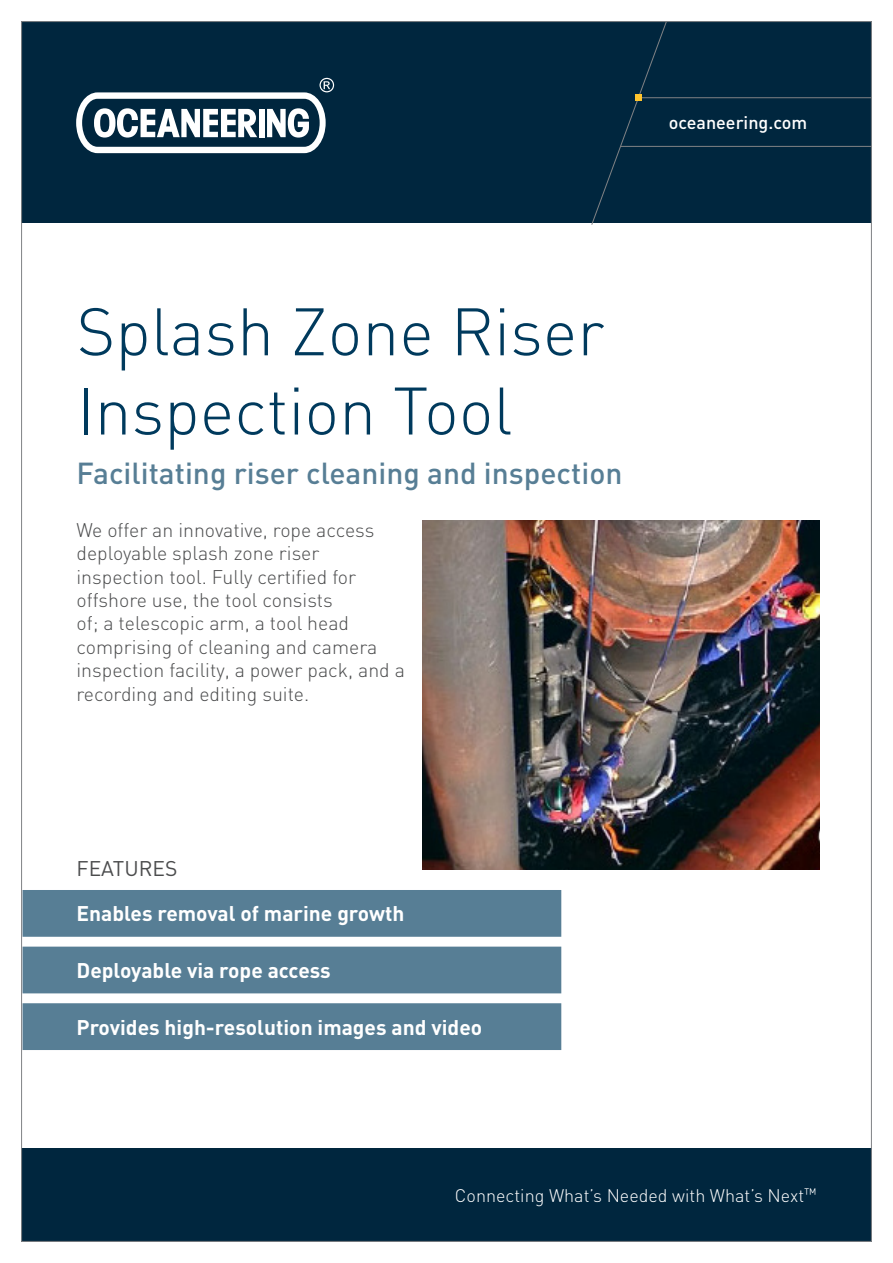
<style>
.page{position:relative;width:893px;height:1263px;background:#fff}
.page>*{position:absolute;margin:0;border:0;box-sizing:border-box;transform-origin:0 0}
.Heading{font:300 66px/79.2px "DIN";color:#003a5d}
.Subheading{font:500 30px "DIN";color:#577e95}
.Features{font:700 21px "DIN";color:#fff}
.Features_Heading{font:21px "DIN";color:#4b4c4d}
.Ingress{font:300 19.5px/23.4px "DIN";color:#4b4c4d}
.t1{font:300 18px "DIN";color:#fff}
.Oceaneering_com__tag{font:500 18px "DIN";color:#fff}
</style>
<div class="page">
<div style="left:21px;top:21px;width:850px;height:202px;background:#00263e"></div>
<div style="left:21px;top:1148px;width:851px;height:94px;background:#00263e"></div>
<svg style="left:76px;top:78px;width:258px;height:75px"></svg>
<div style="left:259px;top:109px;width:6px;height:28px;background:#fff"></div>
<svg style="left:591px;top:23px;width:76px;height:202px"></svg>
<hr style="left:639px;top:97px;width:233px;height:1px;background:#808285">
<hr style="left:621px;top:146px;width:251px;height:1px;background:#808285">
<div style="left:635px;top:95px;width:7px;height:6px;background:#ffc52d"></div>
<img style="left:422px;top:521px;width:397px;height:349px">
<div style="left:23px;top:890px;width:538px;height:47px;background:#577e95"></div>
<div style="left:23px;top:947px;width:538px;height:46px;background:#577e95"></div>
<div style="left:23px;top:1003px;width:538px;height:47px;background:#577e95"></div>
<p class="Oceaneering_com__tag" style="left:669px;top:111px;width:140px">oceaneering.com</p>
<p class="Heading" style="left:77px;top:290px;width:529px">Splash Zone Riser<br>Inspection Tool</p>
<p class="Subheading" style="left:77px;top:454px;width:547px">Facilitating riser cleaning and inspection</p>
<p class="Ingress" style="left:77px;top:517px;width:330px">We offer an innovative, rope access deployable splash zone riser inspection tool. Fully certified for offshore use, the tool consists<br>of; a telescopic arm, a tool head comprising of cleaning and camera inspection facility, a power pack, and a recording and editing suite.</p>
<p class="Features_Heading" style="left:77px;top:854px;width:102px">FEATURES</p>
<p class="Features" style="left:77px;top:900px;width:329px">Enables removal of marine growth</p>
<p class="Features" style="left:77px;top:957px;width:256px">Deployable via rope access</p>
<p class="Features" style="left:77px;top:1013px;width:407px">Provides high-resolution images and video</p>
<p class="t1" style="left:455px;top:1184px;width:363px">Connecting What’s Needed with What’s Next<sup>™</sup></p>
</div>
